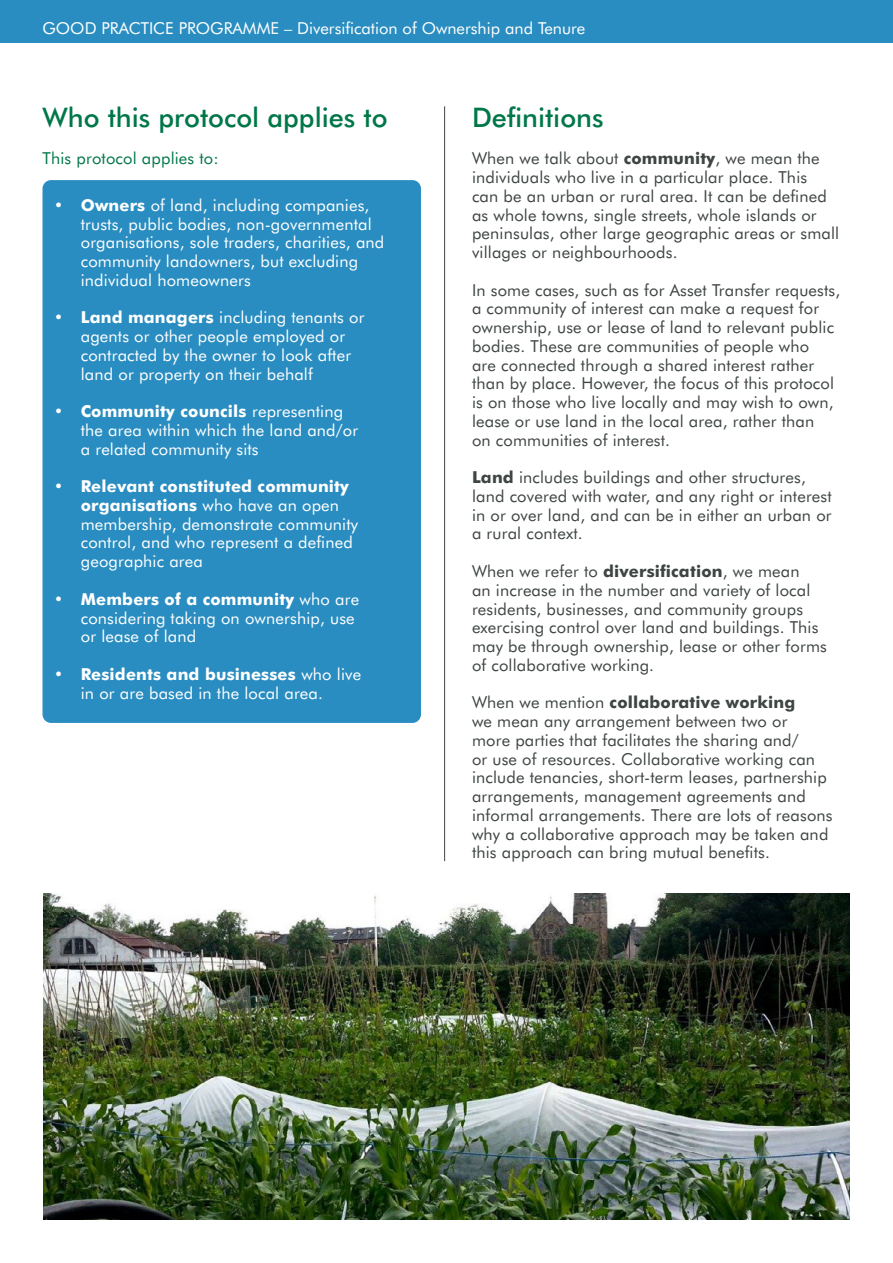
<style>
.page{position:relative;width:893px;height:1263px;background:#fff}
.page>*{position:absolute;margin:0;border:0;box-sizing:border-box;transform-origin:0 0}
.t1{font:500 27px "Futura BT";color:#007749}
.t2{font:16.5px/18.8px "Futura BT";letter-spacing:.01em;color:#3e4543}
.t3{font:16.5px/18.8px "Futura BT";letter-spacing:.01em;color:#fff}
.t4{font:16.5px "Futura BT";letter-spacing:.01em;color:#007749}
.s1{font-weight:700}
</style>
<div class="page">
<div style="left:0;top:0;width:893px;height:43px;background:#298dc1"></div>
<hr style="left:444px;top:106px;width:1px;height:755px;background:#3e4543">
<div style="left:43px;top:180px;width:378px;height:543px;background:#298dc1;border-radius:9px"></div>
<img style="left:43px;top:893px;width:807px;height:327px">
<p class="t3" style="left:43px;top:18px;width:544px">GOOD PRACTICE PROGRAMME – Diversification of Ownership and Tenure</p>
<p class="t1" style="left:43px;top:101px;width:347px">Who this protocol applies to</p>
<p class="t4" style="left:43px;top:149px;width:178px">This protocol applies to:</p>
<p class="t3" style="left:81px;top:196px;width:305px;text-indent:-27px"><span class="s1">• Owners</span> of land, including companies, trusts, public bodies, non-governmental organisations, sole traders, charities, and community landowners, but excluding individual homeowners</p>
<p class="t3" style="left:81px;top:308px;width:285px;text-indent:-27px"><span class="s1">• Land managers</span> including tenants or agents or other people employed or contracted by the owner to look after land or property on their behalf</p>
<p class="t3" style="left:81px;top:402px;width:279px;text-indent:-27px"><span class="s1">• Community councils</span> representing the area within which the land and/or a related community sits</p>
<p class="t3" style="left:81px;top:477px;width:279px;text-indent:-27px"><span class="s1">• Relevant constituted community organisations</span> who have an open membership, demonstrate community control, and who represent a defined geographic area</p>
<p class="t3" style="left:81px;top:589px;width:280px;text-indent:-27px"><span class="s1">• Members of a community</span> who are considering taking on ownership, use or lease of land</p>
<p class="t3" style="left:81px;top:664px;width:282px;text-indent:-27px"><span class="s1">• Residents and businesses</span> who live in or are based in the local area.</p>
<p class="t1" style="left:472px;top:101px;width:133px">Definitions</p>
<p class="t2" style="left:472px;top:149px;width:369px">When we talk about <span class="s1">community</span>, we mean the individuals who live in a particular place. This<br>can be an urban or rural area. It can be defined as whole towns, single streets, whole islands or peninsulas, other large geographic areas or small villages or neighbourhoods.</p>
<p class="t2" style="left:472px;top:280px;width:370px">In some cases, such as for Asset Transfer requests, a community of interest can make a request for ownership, use or lease of land to relevant public bodies. These are communities of people who<br>are connected through a shared interest rather than by place. However, the focus of this protocol is on those who live locally and may wish to own, lease or use land in the local area, rather than<br>on communities of interest.</p>
<p class="t2" style="left:472px;top:468px;width:361px"><span class="s1">Land</span> includes buildings and other structures, land covered with water, and any right or interest in or over land, and can be in either an urban or a rural context.</p>
<p class="t2" style="left:472px;top:562px;width:356px">When we refer to <span class="s1">diversification</span>, we mean<br>an increase in the number and variety of local residents, businesses, and community groups exercising control over land and buildings. This may be through ownership, lease or other forms of collaborative working.</p>
<p class="t2" style="left:472px;top:693px;width:362px">When we mention <span class="s1">collaborative working<br></span>we mean any arrangement between two or<br>more parties that facilitates the sharing and/<br>or use of resources. Collaborative working can include tenancies, short-term leases, partnership arrangements, management agreements and informal arrangements. There are lots of reasons why a collaborative approach may be taken and this approach can bring mutual benefits.</p>
</div>
